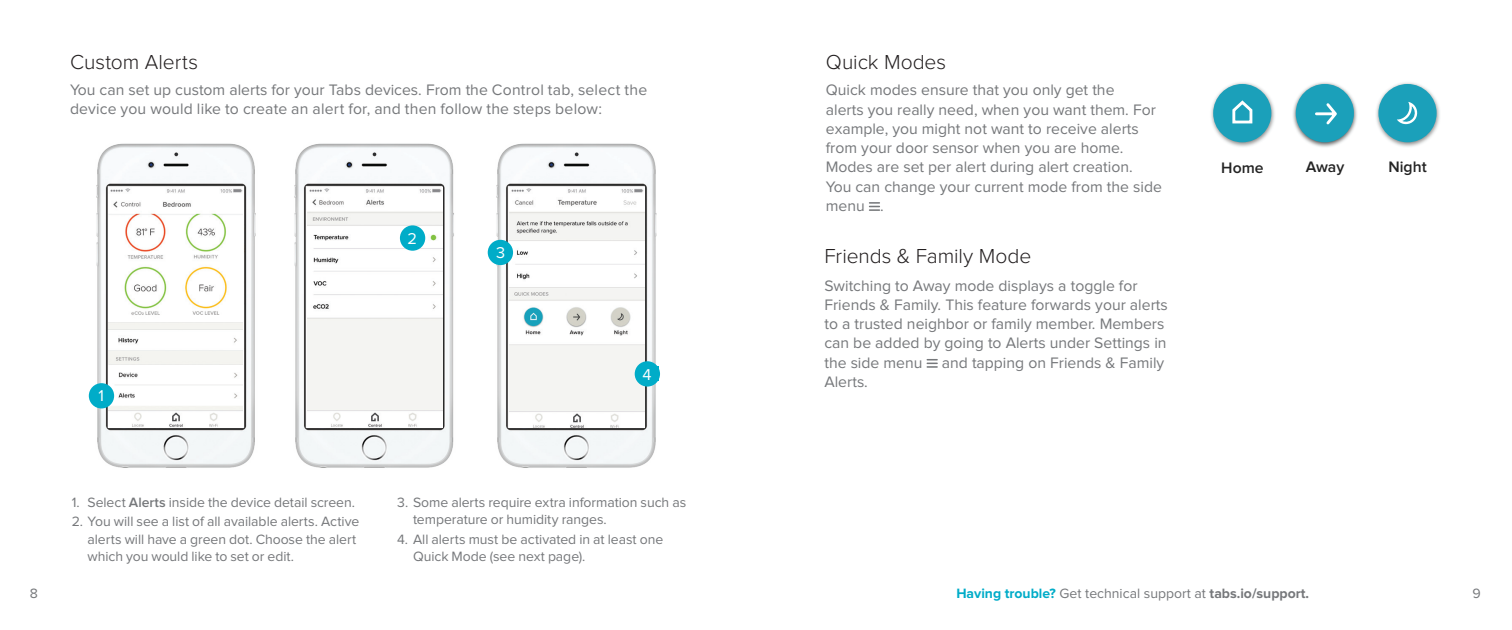
<style>
.page{position:relative;width:1512px;height:630px;background:#fff}
.page>*{position:absolute;margin:0;border:0;box-sizing:border-box;transform-origin:0 0}
.t1{font:300 21px "Proxima Nova";color:#231f20}
.t2{font:16.28px "Proxima Nova";color:#fff}
.t3{font:15.75px/19.2px "Proxima Nova";color:#76787b}
.t4{font:600 15.75px "Proxima Nova";color:#232323}
.t5{font:14px/17.5px "Proxima Nova";letter-spacing:-.005em;color:#76787b}
.s1{font-weight:600}
.s2{font-weight:700;color:#00acc8}
.s3{font-weight:700}
</style>
<div class="page">
<img style="left:92px;top:143px;width:164px;height:325px">
<img style="left:294px;top:143px;width:160px;height:325px">
<img style="left:493px;top:143px;width:164px;height:325px">
<img style="left:307px;top:187px;width:135px;height:241px">
<img style="left:509px;top:188px;width:135px;height:240px">
<div style="left:400px;top:225px;width:25px;height:26px;background:#00acc8;border-radius:50%"></div>
<div style="left:488px;top:240px;width:25px;height:25px;background:#00acc8;border-radius:50%"></div>
<div style="left:635px;top:361px;width:25px;height:26px;background:#00acc8;border-radius:50%"></div>
<div style="left:642px;top:367px;width:17px;height:14px;background:#00acc8"></div>
<img style="left:108px;top:187px;width:135px;height:241px">
<div style="left:89px;top:383px;width:25px;height:25px;background:#00acc8;border-radius:50%"></div>
<img style="left:1211px;top:82px;width:64px;height:65px">
<div style="left:1213px;top:84px;width:58px;height:58px;background:#1ba0ba;border-radius:29px"></div>
<svg style="left:1232px;top:100px;width:21px;height:24px"></svg>
<img style="left:1376px;top:82px;width:64px;height:65px">
<div style="left:1378px;top:84px;width:59px;height:58px;background:#1ba0ba;border-radius:29px"></div>
<svg style="left:1397px;top:102px;width:21px;height:23px"></svg>
<img style="left:1293px;top:82px;width:64px;height:65px">
<div style="left:1296px;top:84px;width:58px;height:58px;background:#1ba0ba;border-radius:29px"></div>
<svg style="left:1315px;top:103px;width:22px;height:22px"></svg>
<svg style="left:869px;top:202px;width:11px;height:9px"></svg>
<svg style="left:927px;top:359px;width:11px;height:9px"></svg>
<p class="t1" style="left:70px;top:53px;width:130px">Custom Alerts</p>
<p class="t3" style="left:70px;top:81px;width:579px">You can set up custom alerts for your Tabs devices. From the Control tab, select the device you would like to create an alert for, and then follow the steps below:</p>
<p class="t2" style="left:408px;top:231px;width:11px">2</p>
<p class="t2" style="left:496px;top:245px;width:11px">3</p>
<p class="t2" style="left:98px;top:389px;width:7px">1</p>
<p class="t5" style="left:72px;top:494px;width:285px">1. Select <span class="s1">Alerts</span> inside the device detail screen.</p>
<p class="t5" style="left:88px;top:513px;width:273px;text-indent:-16px">2. You will see a list of all available alerts. Active alerts will have a green dot. Choose the alert which you would like to set or edit.</p>
<p class="t2" style="left:642px;top:367px;width:11px">4</p>
<p class="t5" style="left:413px;top:494px;width:275px;text-indent:-16px">3. Some alerts require extra information such as temperature or humidity ranges.</p>
<p class="t5" style="left:413px;top:531px;width:252px;text-indent:-16px">4. All alerts must be activated in at least one<br>Quick Mode (see next page).</p>
<p class="t1" style="left:826px;top:53px;width:122px">Quick Modes</p>
<p class="t3" style="left:826px;top:81px;width:338px">Quick modes ensure that you only get the<br>alerts you really need, when you want them. For example, you might not want to receive alerts from your door sensor when you are home.<br>Modes are set per alert during alert creation.<br>You can change your current mode from the side menu .</p>
<p class="t1" style="left:824px;top:246px;width:208px">Friends &amp; Family Mode</p>
<p class="t3" style="left:824px;top:277px;width:345px">Switching to Away mode displays a toggle for Friends &amp; Family. This feature forwards your alerts to a trusted neighbor or family member. Members can be added by going to Alerts under Settings in the side menu and tapping on Friends &amp; Family Alerts.</p>
<p class="t4" style="left:1221px;top:160px;width:44px">Home</p>
<p class="t4" style="left:1306px;top:160px;width:40px">Away</p>
<p class="t4" style="left:1388px;top:160px;width:40px">Night</p>
<p class="t5" style="left:30px;top:586px;width:10px">8</p>
<p class="t5" style="left:956px;top:586px;width:354px"><span class="s2">Having trouble?</span> Get technical support at <span class="s3">tabs.io/support.</span></p>
<p class="t5" style="left:1473px;top:586px;width:10px">9</p>
</div>
